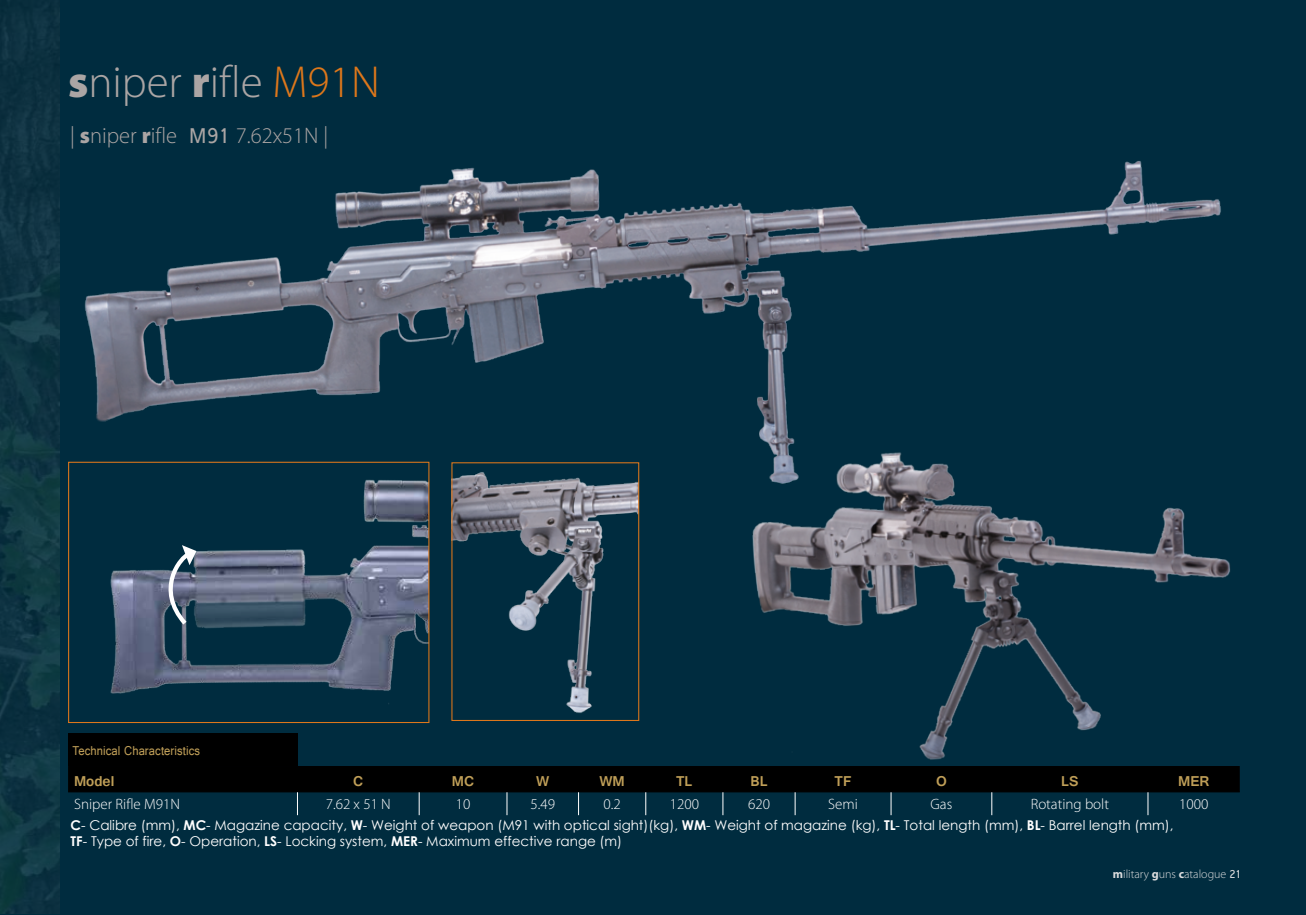
<style>
.page{position:relative;width:1306px;height:915px;background:#fff}
.page>*{position:absolute;margin:0;border:0;box-sizing:border-box;transform-origin:0 0}
.t1{font:300 45px "Myriad Pro";color:#aba5a4}
.t2{font:300 22.5px "Myriad Pro";color:#aba5a4}
.t3{font:300 15px "Myriad Pro";color:#fff}
.t4{font:700 15px "Gautami";color:#c09f58}
.t5{font:13.5px/16.2px "Century Gothic";color:#fff}
.t6{font:13.5px "Gautami";letter-spacing:.01em;color:#c09f58;scale:.9 1}
.t7{font:300 12px "Myriad Pro";color:#dcddde}
.s1{font-weight:900}
.s2{color:#dd771b}
.s3{font-family:"Gautami";font-weight:400}
.s4{font-weight:700}
</style>
<div class="page">
<div style="left:0;top:0;width:1305px;height:914px;background:#002c3f"></div>
<img style="left:0;top:0;width:60px;height:912px">
<img style="left:40px;top:126px;width:1181px;height:381px">
<img style="left:721px;top:409px;width:519px;height:384px">
<svg style="left:68px;top:765px;width:1171px;height:49px"></svg>
<img style="left:453px;top:464px;width:184px;height:249px">
<div style="left:451px;top:462px;width:188px;height:258px;border:1px solid #dd771b"></div>
<img style="left:70px;top:463px;width:357px;height:241px">
<div style="left:68px;top:461px;width:361px;height:261px;border:1px solid #dd771b"></div>
<svg style="left:155px;top:545px;width:41px;height:84px"></svg>
<div style="left:68px;top:733px;width:229px;height:32px;background:#000"></div>
<h1 class="t1" style="left:68px;top:54px;width:313px"><span class="s1">s</span>niper <span class="s1">r</span>ifle <span class="s2">M91N</span></h1>
<h2 class="t2" style="left:70px;top:122px;width:259px">| <span class="s1">s</span>niper <span class="s1">r</span>ifle <span class="s3">M91</span> 7.62x51N |</h2>
<p class="t6" style="left:72px;top:742px;width:144px">Technical Characteristics</p>
<p class="t4" style="left:74px;top:771px;width:42px">Model</p>
<p class="t4" style="left:353px;top:771px;width:12px">C</p>
<p class="t4" style="left:452px;top:771px;width:24px">MC</p>
<p class="t4" style="left:536px;top:771px;width:15px">W</p>
<p class="t4" style="left:599px;top:771px;width:27px">WM</p>
<p class="t4" style="left:676px;top:771px;width:18px">TL</p>
<p class="t4" style="left:750px;top:771px;width:19px">BL</p>
<p class="t4" style="left:834px;top:771px;width:18px">TF</p>
<p class="t4" style="left:936px;top:771px;width:12px">O</p>
<p class="t4" style="left:1061px;top:771px;width:19px">LS</p>
<p class="t4" style="left:1178px;top:771px;width:33px">MER</p>
<p class="t3" style="left:74px;top:794px;width:107px">Sniper Rifle M91N</p>
<p class="t3" style="left:326px;top:794px;width:67px">7.62 x 51 N</p>
<p class="t3" style="left:456px;top:794px;width:16px">10</p>
<p class="t3" style="left:530px;top:794px;width:26px">5.49</p>
<p class="t3" style="left:603px;top:794px;width:19px">0.2</p>
<p class="t3" style="left:669px;top:794px;width:31px">1200</p>
<p class="t3" style="left:748px;top:794px;width:23px">620</p>
<p class="t3" style="left:828px;top:794px;width:31px">Semi</p>
<p class="t3" style="left:930px;top:794px;width:23px">Gas</p>
<p class="t3" style="left:1030px;top:794px;width:80px">Rotating bolt</p>
<p class="t3" style="left:1179px;top:794px;width:31px">1000</p>
<p class="t5" style="left:71px;top:816px;width:1104px"><span class="s4">C</span>- Calibre (mm), <span class="s4">MC</span>- Magazine capacity, <span class="s4">W</span>- Weight of weapon (M91 with optical sight)(kg), <span class="s4">WM</span>- Weight of magazine (kg), <span class="s4">TL</span>- Total length (mm), <span class="s4">BL</span>- Barrel length (mm),<br><span class="s4">TF</span>- Type of fire, <span class="s4">O</span>- Operation, <span class="s4">LS</span>- Locking system, <span class="s4">MER</span>- Maximum effective range (m)</p>
<p class="t7" style="left:1112px;top:866px;width:129px"><span class="s4">m</span>ilitary <span class="s4">g</span>uns <span class="s4">c</span>atalogue <span class="s3">21</span></p>
</div>
